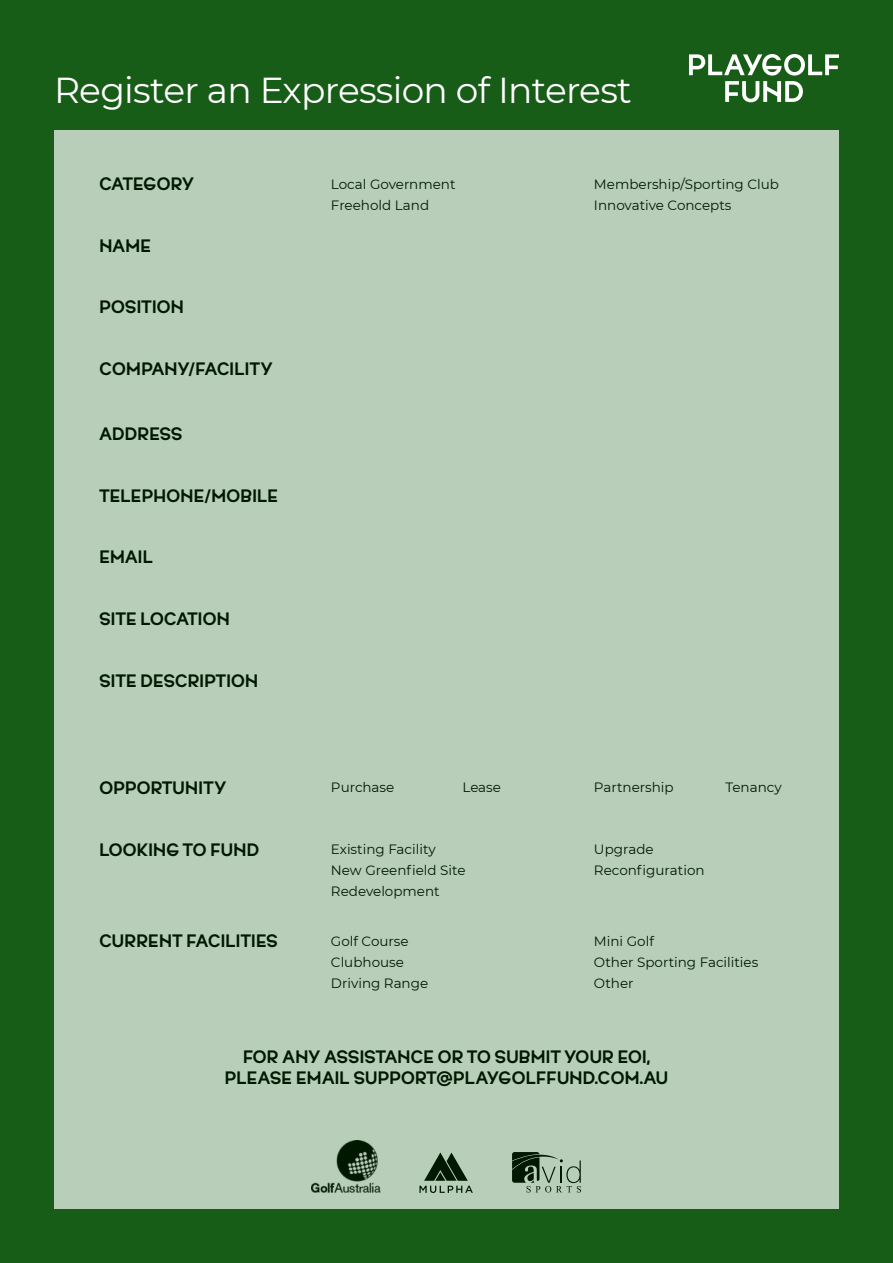
<style>
.page{position:relative;width:893px;height:1263px;background:#175c17}
.page>*{position:absolute;margin:0;border:0;box-sizing:border-box;transform-origin:0 0}
.t1{font:36px "Montserrat";letter-spacing:-.02em;color:#fff}
.t2{font:700 18px/21.6px "Sablon";letter-spacing:-.02em;color:#001800;text-align:center}
.t3{font:700 18px "Sablon";letter-spacing:-.04em;color:#001800}
.t4{font:13.5px/21px "Montserrat";color:#001800}
</style>
<div class="page">
<div style="left:54px;top:130px;width:785px;height:1079px;background:#b9ceb9"></div>
<svg style="left:689px;top:54px;width:150px;height:48px"></svg>
<svg style="left:512px;top:1152px;width:69px;height:40px"></svg>
<svg style="left:419px;top:1152px;width:54px;height:41px"></svg>
<img style="left:312px;top:1141px;width:68px;height:52px">
<h1 class="t1" style="left:54px;top:65px;width:579px">Register an Expression of Interest</h1>
<h2 class="t3" style="left:99px;top:171px;width:97px">CATEGORY</h2>
<h2 class="t2" style="left:99px;top:233px;width:54px">NAME</h2>
<h2 class="t2" style="left:99px;top:295px;width:87px">POSITION</h2>
<h2 class="t2" style="left:99px;top:357px;width:175px">COMPANY/FACILITY</h2>
<h2 class="t2" style="left:99px;top:421px;width:85px">ADDRESS</h2>
<h2 class="t2" style="left:99px;top:483px;width:181px">TELEPHONE/MOBILE</h2>
<h2 class="t2" style="left:99px;top:545px;width:56px">EMAIL</h2>
<h2 class="t2" style="left:99px;top:607px;width:133px">SITE LOCATION</h2>
<h2 class="t2" style="left:99px;top:669px;width:161px">SITE DESCRIPTION</h2>
<h2 class="t2" style="left:99px;top:775px;width:129px">OPPORTUNITY</h2>
<h2 class="t2" style="left:99px;top:837px;width:162px">LOOKING TO FUND</h2>
<h2 class="t2" style="left:99px;top:929px;width:181px">CURRENT FACILITIES</h2>
<p class="t4" style="left:331px;top:173px;width:126px">Local Government<br>Freehold Land</p>
<p class="t4" style="left:594px;top:173px;width:187px">Membership/Sporting Club<br>Innovative Concepts</p>
<p class="t4" style="left:331px;top:776px;width:65px">Purchase</p>
<p class="t4" style="left:462px;top:776px;width:40px">Lease</p>
<p class="t4" style="left:594px;top:776px;width:81px">Partnership</p>
<p class="t4" style="left:725px;top:776px;width:58px">Tenancy</p>
<p class="t4" style="left:331px;top:838px;width:136px">Existing Facility<br>New Greenfield Site<br>Redevelopment</p>
<p class="t4" style="left:594px;top:838px;width:112px">Upgrade<br>Reconfiguration</p>
<p class="t4" style="left:331px;top:930px;width:99px">Golf Course<br>Clubhouse<br>Driving Range</p>
<p class="t4" style="left:594px;top:930px;width:166px">Mini Golf<br>Other Sporting Facilities<br>Other</p>
<h2 class="t2" style="left:224px;top:1044px;width:446px">FOR ANY ASSISTANCE OR TO SUBMIT YOUR EOI,<br>PLEASE EMAIL SUPPORT@PLAYGOLFFUND.COM.AU</h2>
</div>
